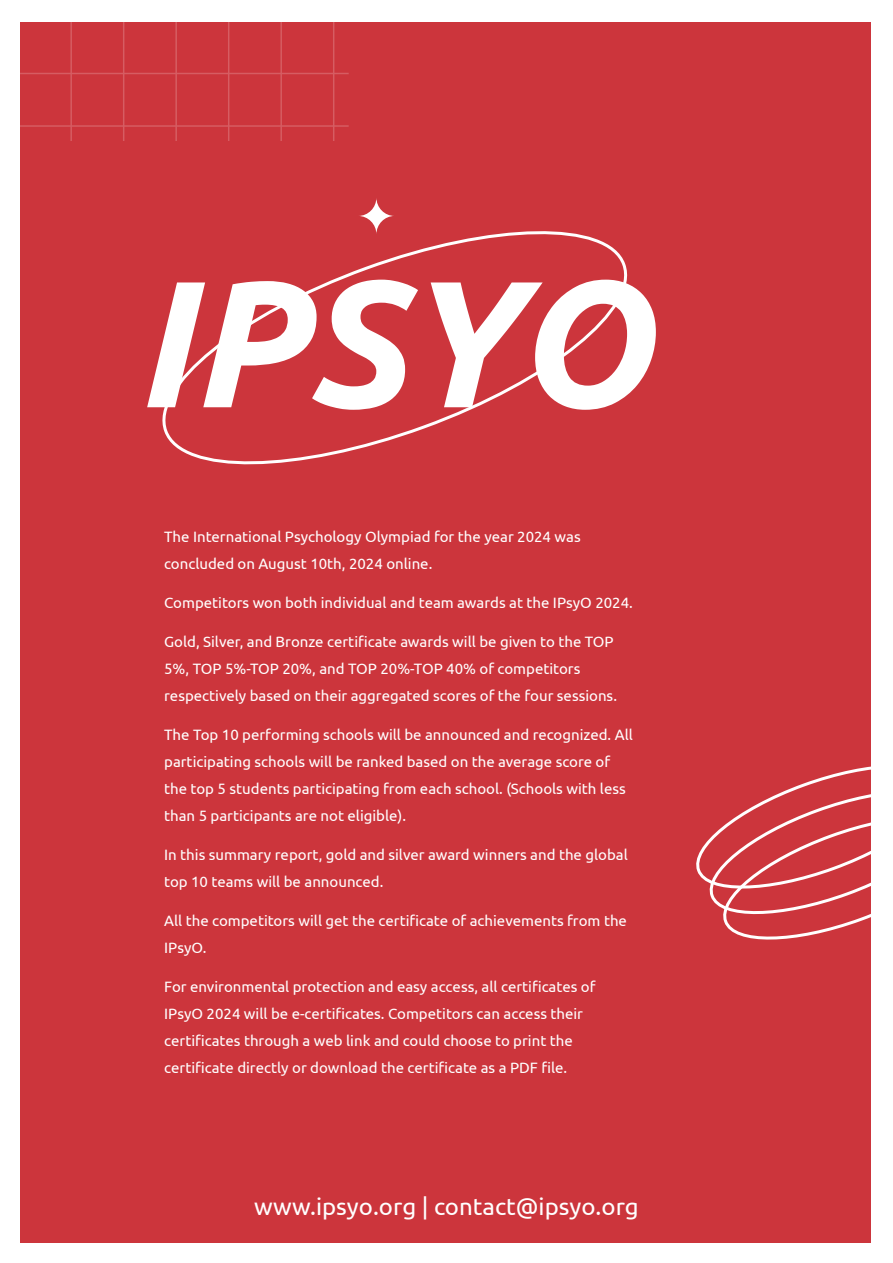
<style>
.page{position:relative;width:893px;height:1263px;background:#fff}
.page>*{position:absolute;margin:0;border:0;box-sizing:border-box;transform-origin:0 0}
.t1{font:italic 700 180px "Ubuntu";letter-spacing:-.015em;color:#fff}
.t2{font:24px "Ubuntu";color:#fff}
.t3{font:15px/27px "Ubuntu";color:#fff}
</style>
<div class="page">
<div style="left:20px;top:22px;width:850px;height:1221px;background:#cc353c"></div>
<svg style="left:162px;top:231px;width:466px;height:234px"></svg>
<svg style="left:358px;top:197px;width:37px;height:37px"></svg>
<hr style="left:0;top:73px;width:349px;height:1px;background:#fff">
<hr style="left:0;top:125px;width:349px;height:2px;background:#fff">
<hr style="left:70px;top:2px;width:2px;height:139px;background:#fff">
<hr style="left:123px;top:2px;width:1px;height:139px;background:#fff">
<hr style="left:175px;top:2px;width:2px;height:139px;background:#fff">
<hr style="left:228px;top:2px;width:1px;height:139px;background:#fff">
<hr style="left:280px;top:2px;width:2px;height:139px;background:#fff">
<hr style="left:333px;top:2px;width:1px;height:139px;background:#fff">
<svg style="left:696px;top:757px;width:175px;height:190px"></svg>
<h1 class="t1" style="left:134px;top:234px;width:517px">IPSYO</h1>
<p class="t3" style="left:164px;top:523px;width:418px">The International Psychology Olympiad for the year 2024 was concluded on August 10th, 2024 online.</p>
<p class="t3" style="left:164px;top:589px;width:470px">Competitors won both individual and team awards at the IPsyO 2024.</p>
<p class="t3" style="left:164px;top:628px;width:454px">Gold, Silver, and Bronze certificate awards will be given to the TOP<br>5%, TOP 5%-TOP 20%, and TOP 20%-TOP 40% of competitors respectively based on their aggregated scores of the four sessions.</p>
<p class="t3" style="left:164px;top:721px;width:470px">The Top 10 performing schools will be announced and recognized. All participating schools will be ranked based on the average score of the top 5 students participating from each school. (Schools with less than 5 participants are not eligible).</p>
<p class="t3" style="left:164px;top:841px;width:465px">In this summary report, gold and silver award winners and the global top 10 teams will be announced.</p>
<p class="t3" style="left:164px;top:907px;width:464px">All the competitors will get the certificate of achievements from the<br>IPsyO.</p>
<p class="t3" style="left:164px;top:973px;width:433px">For environmental protection and easy access, all certificates of IPsyO 2024 will be e-certificates. Competitors can access their certificates through a web link and could choose to print the certificate directly or download the certificate as a PDF file.</p>
<h2 class="t2" style="left:254px;top:1192px;width:386px">www.ipsyo.org | contact@ipsyo.org</h2>
</div>
